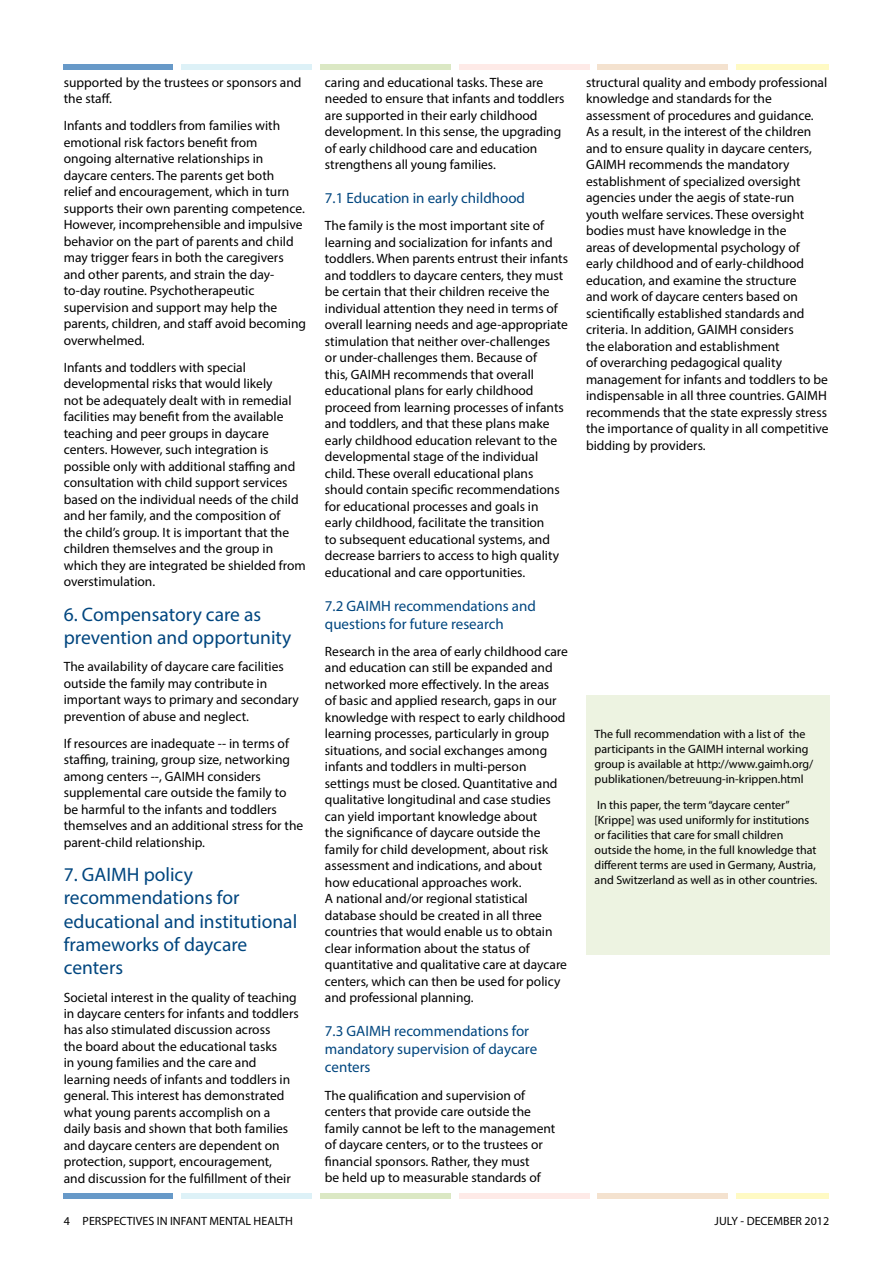
<style>
.page{position:relative;width:893px;height:1263px;background:#fff}
.page>*{position:absolute;margin:0;border:0;box-sizing:border-box;transform-origin:0 0}
.t1{font:19.5px/23.4px "Myriad Pro";color:#00467f}
.t2{font:15px/18px "Myriad Pro";color:#00467f}
.t3{font:13.5px/16.5px "Myriad Pro";color:#000}
.t4{font:12px/15px "Myriad Pro";color:#000}
</style>
<div class="page">
<div style="left:64px;top:64px;width:109px;height:5px;background:#6799c8"></div>
<div style="left:181px;top:64px;width:131px;height:5px;background:#ddf1f7"></div>
<div style="left:320px;top:64px;width:130px;height:5px;background:#dbe8c4"></div>
<div style="left:459px;top:64px;width:130px;height:5px;background:#feeae7"></div>
<div style="left:598px;top:64px;width:130px;height:5px;background:#f4e2cf"></div>
<div style="left:736px;top:64px;width:93px;height:5px;background:#fffac4"></div>
<div style="left:64px;top:1193px;width:109px;height:5px;background:#6799c8"></div>
<div style="left:181px;top:1193px;width:131px;height:5px;background:#ddf1f7"></div>
<div style="left:320px;top:1193px;width:130px;height:5px;background:#dbe8c4"></div>
<div style="left:459px;top:1193px;width:130px;height:5px;background:#feeae7"></div>
<div style="left:598px;top:1193px;width:130px;height:5px;background:#f4e2cf"></div>
<div style="left:736px;top:1193px;width:93px;height:5px;background:#fffac4"></div>
<div style="left:586px;top:695px;width:243px;height:259px;background:#edf3e1"></div>
<p class="t3" style="left:64px;top:74px;width:239px">supported by the trustees or sponsors and the staff.</p>
<p class="t3" style="left:64px;top:117px;width:244px">Infants and toddlers from families with emotional risk factors benefit from ongoing alternative relationships in daycare centers. The parents get both<br>relief and encouragement, which in turn supports their own parenting competence.<br>However, incomprehensible and impulsive behavior on the part of parents and child may trigger fears in both the caregivers and other parents, and strain the day&shy;to-day routine. Psychotherapeutic supervision and support may help the parents, children, and staff avoid becoming overwhelmed.</p>
<p class="t3" style="left:64px;top:359px;width:243px">Infants and toddlers with special developmental risks that would likely<br>not be adequately dealt with in remedial facilities may benefit from the available teaching and peer groups in daycare centers. However, such integration is possible only with additional staffing and consultation with child support services based on the individual needs of the child and her family, and the composition of<br>the child’s group. It is important that the children themselves and the group in which they are integrated be shielded from overstimulation.</p>
<h1 class="t1" style="left:64px;top:602px;width:229px">6. Compensatory care as prevention and opportunity</h1>
<p class="t3" style="left:64px;top:658px;width:237px">The availability of daycare care facilities outside the family may contribute in important ways to primary and secondary prevention of abuse and neglect.</p>
<p class="t3" style="left:64px;top:735px;width:241px">If resources are inadequate -- in terms of staffing, training, group size, networking among centers --, GAIMH considers supplemental care outside the family to be harmful to the infants and toddlers themselves and an additional stress for the parent-child relationship.</p>
<h1 class="t1" style="left:64px;top:862px;width:235px">7. GAIMH policy recommendations for educational and institutional frameworks of daycare centers</h1>
<p class="t3" style="left:64px;top:988px;width:237px">Societal interest in the quality of teaching in daycare centers for infants and toddlers has also stimulated discussion across<br>the board about the educational tasks<br>in young families and the care and learning needs of infants and toddlers in general. This interest has demonstrated what young parents accomplish on a daily basis and shown that both families and daycare centers are dependent on protection, support, encouragement,<br>and discussion for the fulfillment of their</p>
<p class="t3" style="left:325px;top:74px;width:241px">caring and educational tasks. These are needed to ensure that infants and toddlers are supported in their early childhood development. In this sense, the upgrading of early childhood care and education strengthens all young families.</p>
<p class="t2" style="left:325px;top:189px;width:202px">7.1 Education in early childhood</p>
<p class="t3" style="left:325px;top:217px;width:245px">The family is the most important site of learning and socialization for infants and toddlers. When parents entrust their infants and toddlers to daycare centers, they must be certain that their children receive the individual attention they need in terms of overall learning needs and age-appropriate stimulation that neither over-challenges<br>or under-challenges them. Because of<br>this, GAIMH recommends that overall educational plans for early childhood proceed from learning processes of infants and toddlers, and that these plans make early childhood education relevant to the developmental stage of the individual child. These overall educational plans should contain specific recommendations for educational processes and goals in early childhood, facilitate the transition<br>to subsequent educational systems, and decrease barriers to access to high quality educational and care opportunities.</p>
<p class="t2" style="left:325px;top:596px;width:212px">7.2 GAIMH recommendations and questions for future research</p>
<p class="t3" style="left:325px;top:643px;width:245px">Research in the area of early childhood care and education can still be expanded and networked more effectively. In the areas<br>of basic and applied research, gaps in our knowledge with respect to early childhood learning processes, particularly in group situations, and social exchanges among infants and toddlers in multi-person settings must be closed. Quantitative and qualitative longitudinal and case studies can yield important knowledge about<br>the significance of daycare outside the family for child development, about risk assessment and indications, and about how educational approaches work.<br>A national and/or regional statistical database should be created in all three countries that would enable us to obtain clear information about the status of quantitative and qualitative care at daycare centers, which can then be used for policy and professional planning.</p>
<p class="t2" style="left:325px;top:1022px;width:214px">7.3 GAIMH recommendations for mandatory supervision of daycare centers</p>
<p class="t3" style="left:325px;top:1086px;width:232px">The qualification and supervision of centers that provide care outside the family cannot be left to the management of daycare centers, or to the trustees or financial sponsors. Rather, they must<br>be held up to measurable standards of</p>
<p class="t3" style="left:586px;top:74px;width:244px">structural quality and embody professional knowledge and standards for the assessment of procedures and guidance.<br>As a result, in the interest of the children and to ensure quality in daycare centers, GAIMH recommends the mandatory establishment of specialized oversight agencies under the aegis of state-run youth welfare services. These oversight bodies must have knowledge in the<br>areas of developmental psychology of early childhood and of early-childhood education, and examine the structure<br>and work of daycare centers based on scientifically established standards and criteria. In addition, GAIMH considers<br>the elaboration and establishment<br>of overarching pedagogical quality management for infants and toddlers to be indispensable in all three countries. GAIMH recommends that the state expressly stress the importance of quality in all competitive bidding by providers.</p>
<p class="t4" style="left:595px;top:727px;width:220px">The full recommendation with a list of the participants in the GAIMH internal working group is available at http://www.gaimh.org/ publikationen/betreuung-in-krippen.html</p>
<p class="t4" style="left:595px;top:797px;width:224px">In this paper, the term “daycare center” [Krippe] was used uniformly for institutions or facilities that care for small children outside the home, in the full knowledge that different terms are used in Germany, Austria, and Switzerland as well as in other countries.</p>
<p class="t4" style="left:64px;top:1213px;width:231px">4 PERSPECTIVES IN INFANT MENTAL HEALTH</p>
<p class="t4" style="left:715px;top:1213px;width:116px">JULY - DECEMBER 2012</p>
</div>
